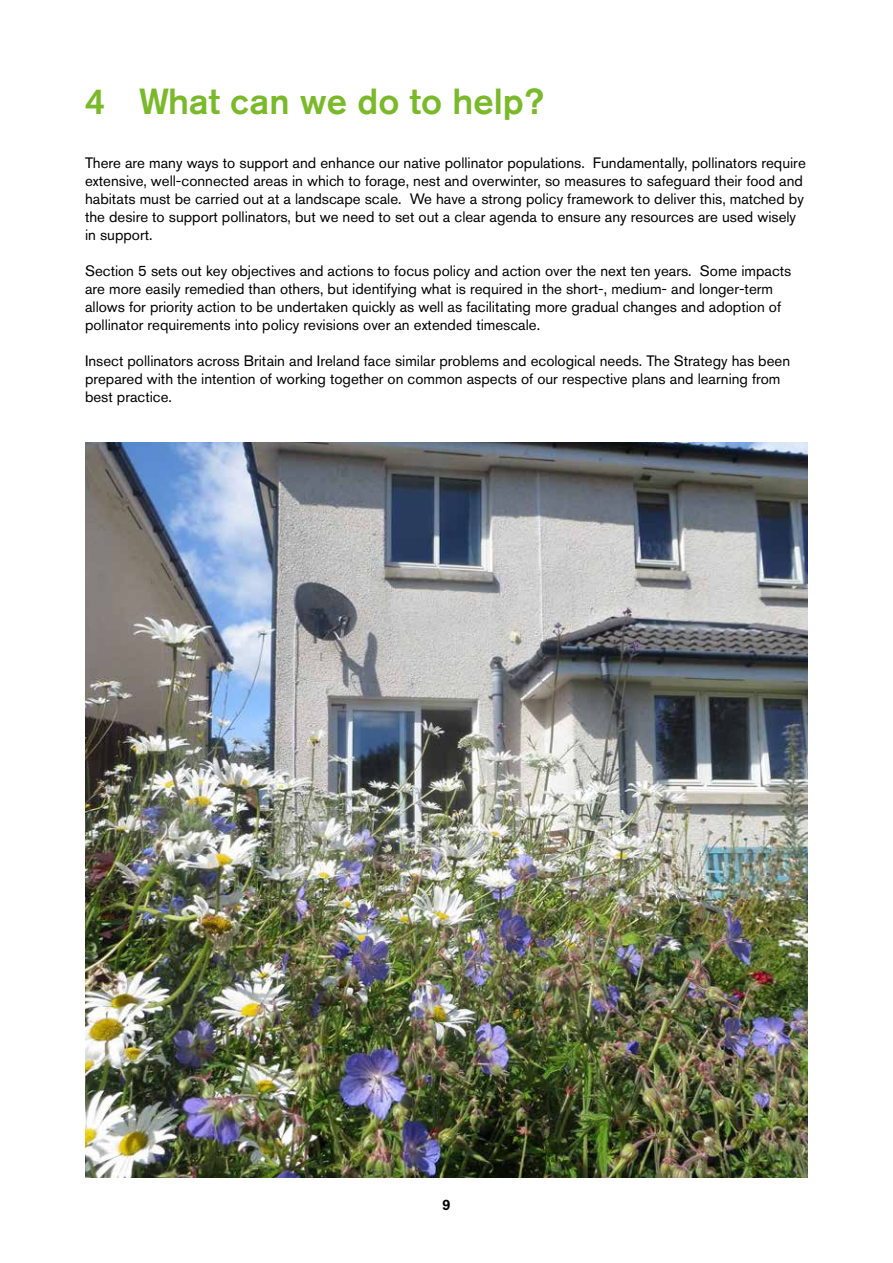
<style>
.page{position:relative;width:893px;height:1263px;background:#fff}
.page>*{position:absolute;margin:0;border:0;box-sizing:border-box;transform-origin:0 0}
.t1{font:500 36px "Akzidenz Grotesk BE";color:#7ab929}
.t2{font:15px/18px "Akzidenz Grotesk BE";color:#000}
.t3{font:500 15px "Akzidenz Grotesk BE";color:#000}
</style>
<div class="page">
<img style="left:85px;top:442px;width:723px;height:736px">
<h1 class="t1" style="left:85px;top:79px;width:460px">4 What can we do to help?</h1>
<p class="t2" style="left:85px;top:153px;width:722px">There are many ways to support and enhance our native pollinator populations. Fundamentally, pollinators require extensive, well-connected areas in which to forage, nest and overwinter, so measures to safeguard their food and habitats must be carried out at a landscape scale. We have a strong policy framework to deliver this, matched by the desire to support pollinators, but we need to set out a clear agenda to ensure any resources are used wisely in support.</p>
<p class="t2" style="left:85px;top:261px;width:708px">Section 5 sets out key objectives and actions to focus policy and action over the next ten years. Some impacts are more easily remedied than others, but identifying what is required in the short-, medium- and longer-term allows for priority action to be undertaken quickly as well as facilitating more gradual changes and adoption of pollinator requirements into policy revisions over an extended timescale.</p>
<p class="t2" style="left:85px;top:351px;width:707px">Insect pollinators across Britain and Ireland face similar problems and ecological needs. The Strategy has been prepared with the intention of working together on common aspects of our respective plans and learning from best practice.</p>
<p class="t3" style="left:442px;top:1196px;width:10px">9</p>
</div>
